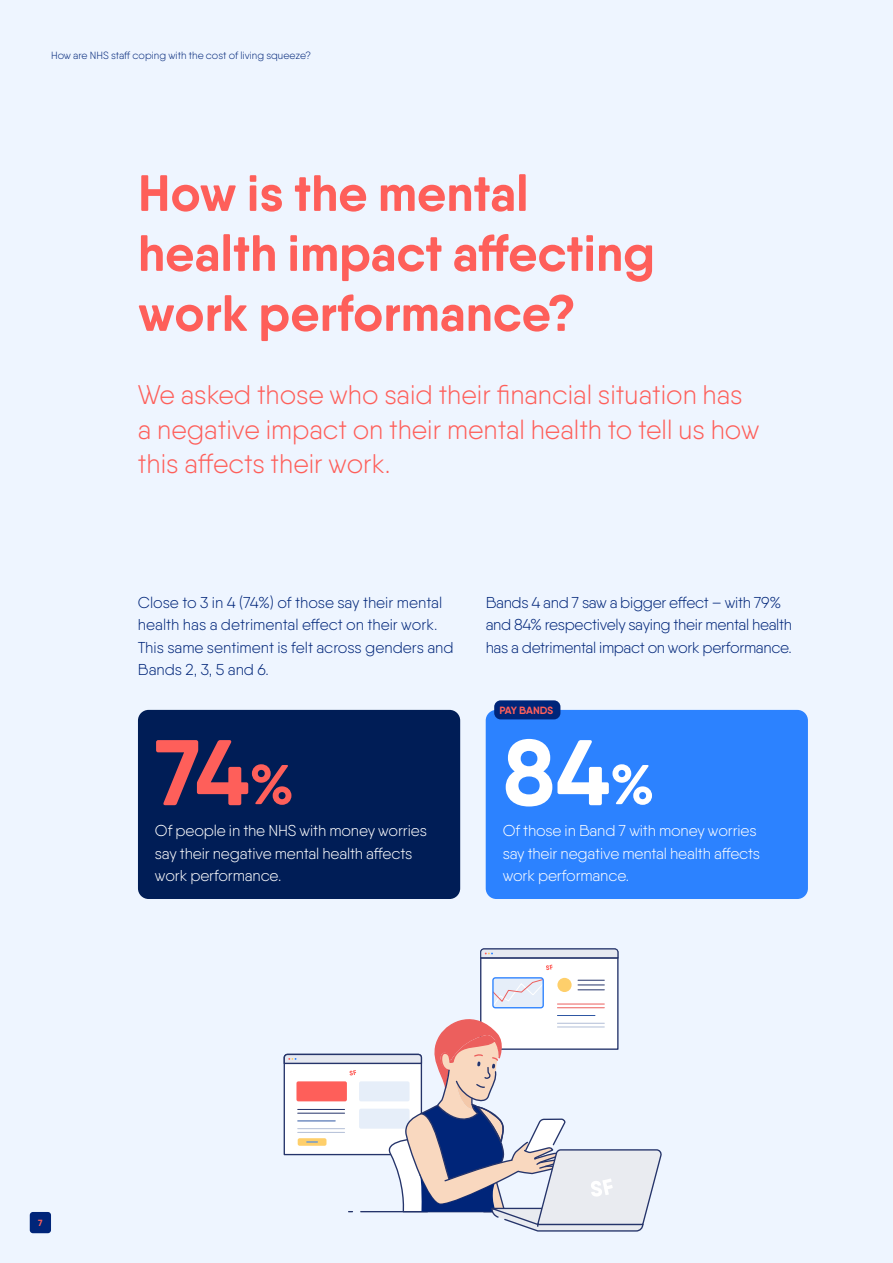
<style>
.page{position:relative;width:893px;height:1263px;background:#eef5ff}
.page>*{position:absolute;margin:0;border:0;box-sizing:border-box;transform-origin:0 0}
.t1{font:700 93px "Qanelas Soft";color:#fe5f5a}
.t2{font:700 93px "Qanelas Soft";color:#fff}
.t3{font:700 51px/60px "Qanelas Soft";color:#fe5f5a}
.t4{font:300 27px/34.5px "Qanelas Soft";color:#fe5f5a}
.t5{font:300 15.75px/22.5px "Qanelas Soft";letter-spacing:-.01em;color:#fff}
.t6{font:300 15.75px/22.5px "Qanelas Soft";color:#002579}
.t7{font:300 15.75px/22.5px "Qanelas Soft";letter-spacing:-.02em;color:#002579}
.t8{font:300 10.5px "Qanelas Soft";color:#002579}
.t9{font:700 10.5px "Qanelas Soft";letter-spacing:-.01em;color:#fe5f5a}
.t10{font:700 9px "Qanelas Soft";color:#fe5f5a}
.s1{font-size:55.95px}
</style>
<div class="page">
<div style="left:138px;top:710px;width:322px;height:189px;background:#001d56;border-radius:11px"></div>
<div style="left:486px;top:710px;width:322px;height:189px;background:#2c82ff;border-radius:11px"></div>
<div style="left:494px;top:700px;width:66px;height:19px;background:#002579;border-radius:6px"></div>
<svg style="left:283px;top:948px;width:379px;height:284px"></svg>
<div style="left:30px;top:1212px;width:21px;height:21px;background:#002579;border-radius:3px"></div>
<p class="t8" style="left:51px;top:49px;width:262px">How are NHS staff coping with the cost of living squeeze?</p>
<h2 class="t3" style="left:138px;top:163px;width:519px">How is the mental health impact affecting work performance?</h2>
<h3 class="t4" style="left:138px;top:377px;width:623px">We asked those who said their financial situation has a negative impact on their mental health to tell us how this affects their work.</h3>
<p class="t6" style="left:138px;top:591px;width:317px">Close to 3 in 4 (74%) of those say their mental health has a detrimental effect on their work.<br>This same sentiment is felt across genders and Bands 2, 3, 5 and 6.</p>
<p class="t7" style="left:486px;top:591px;width:308px">Bands 4 and 7 saw a bigger effect – with 79% and 84% respectively saying their mental health has a detrimental impact on work performance.</p>
<h1 class="t1" style="left:155px;top:714px;width:141px">74<span class="s1">%</span></h1>
<p class="t5" style="left:155px;top:819px;width:273px">Of people in the NHS with money worries say their negative mental health affects work performance.</p>
<p class="t9" style="left:499px;top:704px;width:55px">PAY BANDS</p>
<h1 class="t2" style="left:503px;top:714px;width:153px">84<span class="s1">%</span></h1>
<p class="t5" style="left:503px;top:819px;width:259px">Of those in Band 7 with money worries say their negative mental health affects work performance.</p>
<p class="t10" style="left:38px;top:1217px;width:6px">7</p>
</div>
